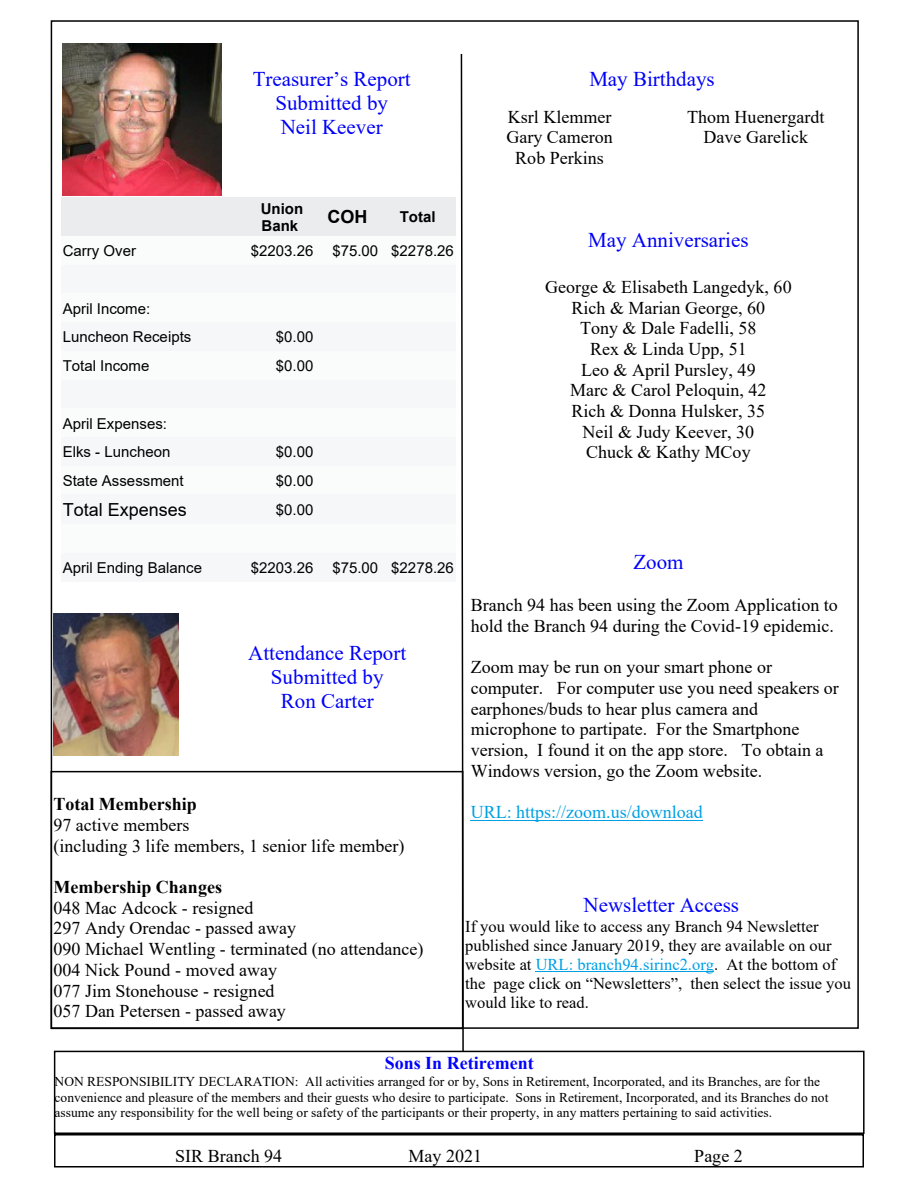
<style>
.page{position:relative;width:918px;height:1188px;background:#fff}
.page>*{position:absolute;margin:0;border:0;box-sizing:border-box;transform-origin:0 0}
.t1{font:21px/24.2px "Times New Roman";color:#0000fa;text-align:center}
.t2{font:18px/20.7px "Times New Roman";color:#000}
.t3{font:700 18px "Times New Roman";color:#000}
.t4{font:18px "Times New Roman";color:#00a0e4}
.t5{font:700 18px "Times New Roman";color:#00f}
.t6{font:18px "Arial";color:#000}
.t7{font:700 18px "Arial";color:#000}
.t8{font:16.5px/18.9px "Times New Roman";color:#000}
.t9{font:15px/28.8px "Arial";color:#000}
.t10{font:700 15px/17.2px "Arial";color:#000}
.t11{font:13.5px/15.5px "Times New Roman";color:#000}
.s1{color:#00a0e4}
</style>
<div class="page">
<div style="left:54px;top:1134px;width:810px;height:34px;border:2px solid #000"></div>
<div style="left:54px;top:1051px;width:811px;height:83px;border:2px solid #000"></div>
<img style="left:63px;top:43px;width:158px;height:152px">
<svg style="left:460px;top:54px;width:5px;height:999px"></svg>
<hr style="left:536px;top:971px;width:178px;height:1px;background:#00a0e4">
<div style="left:61px;top:197px;width:184px;height:39px;background:#eaecee"></div>
<div style="left:245px;top:197px;width:70px;height:39px;background:#eaecee"></div>
<div style="left:315px;top:197px;width:65px;height:39px;background:#eaecee"></div>
<div style="left:380px;top:197px;width:75px;height:39px;background:#eaecee"></div>
<div style="left:61px;top:236px;width:184px;height:29px;background:#fafbfb"></div>
<div style="left:245px;top:236px;width:70px;height:29px;background:#fafbfb"></div>
<div style="left:315px;top:236px;width:65px;height:29px;background:#fafbfb"></div>
<div style="left:380px;top:236px;width:75px;height:29px;background:#fafbfb"></div>
<div style="left:61px;top:265px;width:184px;height:28px;background:#f6f7f8"></div>
<div style="left:245px;top:265px;width:70px;height:28px;background:#f6f7f8"></div>
<div style="left:315px;top:265px;width:65px;height:28px;background:#f6f7f8"></div>
<div style="left:380px;top:265px;width:75px;height:28px;background:#f6f7f8"></div>
<div style="left:61px;top:293px;width:184px;height:29px;background:#fafbfb"></div>
<div style="left:245px;top:293px;width:70px;height:29px;background:#fafbfb"></div>
<div style="left:315px;top:293px;width:65px;height:29px;background:#fafbfb"></div>
<div style="left:380px;top:293px;width:75px;height:29px;background:#fafbfb"></div>
<div style="left:61px;top:322px;width:184px;height:29px;background:#f6f7f8"></div>
<div style="left:245px;top:322px;width:70px;height:29px;background:#f6f7f8"></div>
<div style="left:315px;top:322px;width:65px;height:29px;background:#f6f7f8"></div>
<div style="left:380px;top:322px;width:75px;height:29px;background:#f6f7f8"></div>
<div style="left:61px;top:351px;width:184px;height:29px;background:#fafbfb"></div>
<div style="left:245px;top:351px;width:70px;height:29px;background:#fafbfb"></div>
<div style="left:315px;top:351px;width:65px;height:29px;background:#fafbfb"></div>
<div style="left:380px;top:351px;width:75px;height:29px;background:#fafbfb"></div>
<div style="left:61px;top:380px;width:184px;height:29px;background:#f6f7f8"></div>
<div style="left:245px;top:380px;width:70px;height:29px;background:#f6f7f8"></div>
<div style="left:315px;top:380px;width:65px;height:29px;background:#f6f7f8"></div>
<div style="left:380px;top:380px;width:75px;height:29px;background:#f6f7f8"></div>
<div style="left:61px;top:409px;width:184px;height:28px;background:#fafbfb"></div>
<div style="left:245px;top:409px;width:70px;height:28px;background:#fafbfb"></div>
<div style="left:315px;top:409px;width:65px;height:28px;background:#fafbfb"></div>
<div style="left:380px;top:409px;width:75px;height:28px;background:#fafbfb"></div>
<div style="left:61px;top:437px;width:184px;height:29px;background:#f6f7f8"></div>
<div style="left:245px;top:437px;width:70px;height:29px;background:#f6f7f8"></div>
<div style="left:315px;top:437px;width:65px;height:29px;background:#f6f7f8"></div>
<div style="left:380px;top:437px;width:75px;height:29px;background:#f6f7f8"></div>
<div style="left:61px;top:466px;width:184px;height:29px;background:#fafbfb"></div>
<div style="left:245px;top:466px;width:70px;height:29px;background:#fafbfb"></div>
<div style="left:315px;top:466px;width:65px;height:29px;background:#fafbfb"></div>
<div style="left:380px;top:466px;width:75px;height:29px;background:#fafbfb"></div>
<div style="left:61px;top:495px;width:184px;height:29px;background:#f6f7f8"></div>
<div style="left:245px;top:495px;width:70px;height:29px;background:#f6f7f8"></div>
<div style="left:315px;top:495px;width:65px;height:29px;background:#f6f7f8"></div>
<div style="left:380px;top:495px;width:75px;height:29px;background:#f6f7f8"></div>
<div style="left:61px;top:524px;width:184px;height:29px;background:#fafbfb"></div>
<div style="left:245px;top:524px;width:70px;height:29px;background:#fafbfb"></div>
<div style="left:315px;top:524px;width:65px;height:29px;background:#fafbfb"></div>
<div style="left:380px;top:524px;width:75px;height:29px;background:#fafbfb"></div>
<div style="left:61px;top:553px;width:184px;height:28px;background:#f6f7f8"></div>
<div style="left:245px;top:553px;width:70px;height:28px;background:#f6f7f8"></div>
<div style="left:315px;top:553px;width:65px;height:28px;background:#f6f7f8"></div>
<div style="left:380px;top:553px;width:75px;height:28px;background:#f6f7f8"></div>
<hr style="left:471px;top:820px;width:232px;height:1px;background:#00a0e4">
<img style="left:54px;top:613px;width:125px;height:142px">
<div style="left:51px;top:771px;width:412px;height:258px;border:2px solid #000"></div>
<p class="t1" style="left:253px;top:69px;width:160px">Treasurer’s Report<br>Submitted by<br>Neil Keever</p>
<p class="t10" style="left:261px;top:201px;width:44px">Union<br>Bank</p>
<p class="t7" style="left:327px;top:210px;width:42px">COH</p>
<p class="t10" style="left:400px;top:210px;width:37px">Total</p>
<p class="t9" style="left:63px;top:238px;width:75px">Carry Over</p>
<p class="t9" style="left:251px;top:238px;width:64px">$2203.26</p>
<p class="t9" style="left:332px;top:238px;width:123px">$75.00 $2278.26</p>
<p class="t9" style="left:63px;top:295px;width:130px">April Income:<br>Luncheon Receipts</p>
<p class="t9" style="left:276px;top:324px;width:39px">$0.00</p>
<p class="t9" style="left:63px;top:353px;width:88px">Total Income</p>
<p class="t9" style="left:276px;top:353px;width:39px">$0.00</p>
<p class="t9" style="left:63px;top:410px;width:109px">April Expenses:<br>Elks - Luncheon</p>
<p class="t9" style="left:276px;top:439px;width:39px">$0.00</p>
<p class="t9" style="left:63px;top:468px;width:123px">State Assessment</p>
<p class="t9" style="left:276px;top:468px;width:39px">$0.00</p>
<p class="t6" style="left:63px;top:503px;width:126px">Total Expenses</p>
<p class="t9" style="left:276px;top:497px;width:39px">$0.00</p>
<p class="t1" style="left:589px;top:69px;width:127px">May Birthdays</p>
<p class="t2" style="left:506px;top:108px;width:108px;text-align:center">Ksrl Klemmer<br>Gary Cameron<br>Rob Perkins</p>
<p class="t2" style="left:687px;top:108px;width:139px;text-align:center">Thom Huenergardt<br>Dave Garelick</p>
<p class="t1" style="left:588px;top:230px;width:162px">May Anniversaries</p>
<p class="t2" style="left:545px;top:278px;width:248px;text-align:center">George &amp; Elisabeth Langedyk, 60<br>Rich &amp; Marian George, 60<br>Tony &amp; Dale Fadelli, 58<br>Rex &amp; Linda Upp, 51<br>Leo &amp; April Pursley, 49<br>Marc &amp; Carol Peloquin, 42<br>Rich &amp; Donna Hulsker, 35<br>Neil &amp; Judy Keever, 30<br>Chuck &amp; Kathy MCoy</p>
<p class="t9" style="left:63px;top:555px;width:141px">April Ending Balance</p>
<p class="t9" style="left:251px;top:555px;width:64px">$2203.26</p>
<p class="t9" style="left:332px;top:555px;width:123px">$75.00 $2278.26</p>
<p class="t1" style="left:633px;top:552px;width:52px">Zoom</p>
<p class="t2" style="left:471px;top:597px;width:369px">Branch 94 has been using the Zoom Application to hold the Branch 94 during the Covid-19 epidemic.</p>
<p class="t2" style="left:471px;top:659px;width:370px">Zoom may be run on your smart phone or computer. For computer use you need speakers or earphones/buds to hear plus camera and microphone to partipate. For the Smartphone version, I found it on the app store. To obtain a Windows version, go the Zoom website.</p>
<p class="t4" style="left:471px;top:806px;width:234px">URL: https://zoom.us/download</p>
<p class="t1" style="left:248px;top:643px;width:160px">Attendance Report<br>Submitted by<br>Ron Carter</p>
<p class="t3" style="left:53px;top:798px;width:145px">Total Membership</p>
<p class="t2" style="left:53px;top:816px;width:353px">97 active members<br>(including 3 life members, 1 senior life member)</p>
<p class="t3" style="left:53px;top:881px;width:170px">Membership Changes</p>
<p class="t2" style="left:53px;top:899px;width:371px">048 Mac Adcock - resigned<br>297 Andy Orendac - passed away<br>090 Michael Wentling - terminated (no attendance)<br>004 Nick Pound - moved away<br>077 Jim Stonehouse - resigned<br>057 Dan Petersen - passed away</p>
<p class="t1" style="left:584px;top:895px;width:157px">Newsletter Access</p>
<p class="t8" style="left:465px;top:918px;width:387px">If you would like to access any Branch 94 Newsletter published since January 2019, they are available on our website at <span class="s1">URL: branch94.sirinc2.org</span>. At the bottom of the page click on “Newsletters”, then select the issue you would like to read.</p>
<p class="t5" style="left:385px;top:1057px;width:151px">Sons In Retirement</p>
<p class="t11" style="left:55px;top:1075px;width:775px">NON RESPONSIBILITY DECLARATION: All activities arranged for or by, Sons in Retirement, Incorporated, and its Branches, are for the convenience and pleasure of the members and their guests who desire to participate. Sons in Retirement, Incorporated, and its Branches do not assume any responsibility for the well being or safety of the participants or their property, in any matters pertaining to said activities.</p>
<p class="t2" style="left:175px;top:1147px;width:109px">SIR Branch 94</p>
<p class="t2" style="left:409px;top:1147px;width:75px">May 2021</p>
<p class="t2" style="left:694px;top:1147px;width:50px">Page 2</p>
</div>
